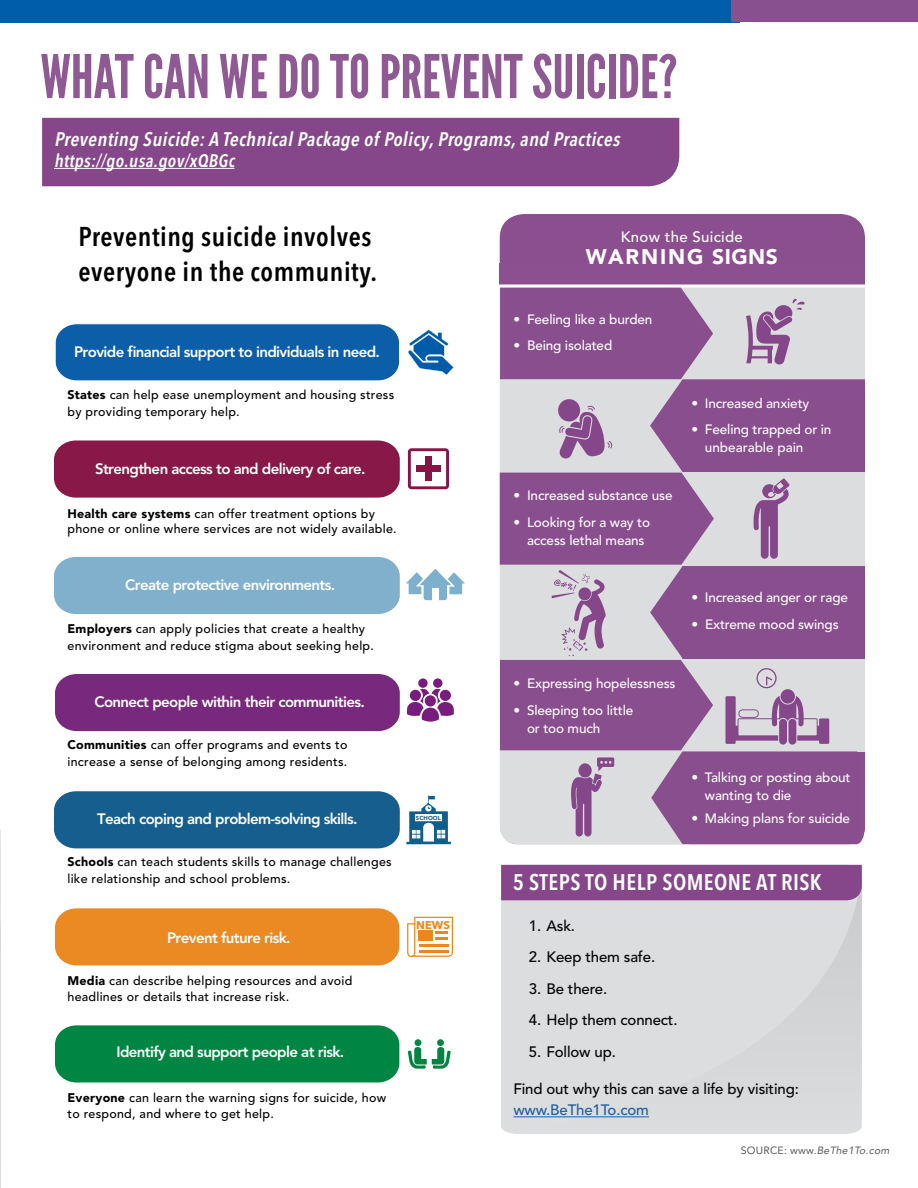
<style>
.page{position:relative;width:918px;height:1188px;background:#fff}
.page>*{position:absolute;margin:0;border:0;box-sizing:border-box;transform-origin:0 0}
.t1{font:60px "League Gothic";color:#8f5994}
.t2{font:600 condensed 27px/34.5px "Avenir Next LT Pro";letter-spacing:.02em;color:#000101}
.t3{font:600 condensed 22.5px "Avenir Next LT Pro";letter-spacing:.02em;color:#fff}
.t4{font:900 21px "Avenir LT Std";letter-spacing:.075em;color:#fff}
.t5{font:italic 600 condensed 19.5px "Avenir Next LT Pro";color:#fff}
.t6{font:italic 600 condensed 18px "Avenir Next LT Pro";color:#fff}
.t7{font:800 15px "Avenir LT Std";letter-spacing:-.04em;color:#fff}
.t8{font:500 15px "Avenir LT Std";letter-spacing:-.01em;color:#030203}
.t9{font:500 15px "Avenir LT Std";letter-spacing:-.01em;color:#215e9e}
.t10{font:500 15px "Avenir LT Std";letter-spacing:.02em;color:#fff}
.t11{font:500 13.5px/18px "Avenir LT Std";letter-spacing:-.01em;color:#fff}
.t12{font:500 12.45px/16.5px "Avenir LT Std";letter-spacing:.02em;color:#000}
.t13{font:700 11.25px "Avenir Next";color:#eb871c}
.t14{font:italic 10.5px "Avenir LT Std";color:#58595b}
.t15{font:900 5.85px "Avenir";letter-spacing:.015em;color:#0f5e8c}
.s1{font-weight:900}
.s2{font-style:normal}
</style>
<div class="page">
<div style="left:0;top:0;width:740px;height:22px;background:#005daa"></div>
<hr style="left:0;top:830px;width:1px;height:358px;background:#dcddde">
<div style="left:731px;top:0;width:187px;height:22px;background:#895090"></div>
<div style="left:42px;top:117px;width:638px;height:70px;background:#85478a"></div>
<hr style="left:54px;top:168px;width:180px;height:1px;background:#fff">
<svg style="left:408px;top:329px;width:46px;height:46px"></svg>
<svg style="left:55px;top:323px;width:345px;height:58px;background:#1a67ad"></svg>
<div style="left:54px;top:440px;width:346px;height:58px;background:#871847"></div>
<svg style="left:408px;top:448px;width:41px;height:41px"></svg>
<div style="left:55px;top:674px;width:345px;height:57px;background:#78297d"></div>
<svg style="left:418px;top:678px;width:10px;height:10px"></svg>
<div style="left:433px;top:678px;width:9px;height:10px;background:#781c7d;border-radius:50%"></div>
<svg style="left:407px;top:688px;width:47px;height:34px"></svg>
<div style="left:54px;top:791px;width:346px;height:57px;background:#165e8d"></div>
<div style="left:409px;top:811px;width:39px;height:32px;background:#0f5e8c"></div>
<hr style="left:406px;top:842px;width:45px;height:2px;background:#0f5e8c">
<svg style="left:412px;top:821px;width:33px;height:21px"></svg>
<div style="left:415px;top:814px;width:27px;height:7px;background:#fcfcfc"></div>
<svg style="left:421px;top:795px;width:15px;height:17px"></svg>
<div style="left:55px;top:908px;width:344px;height:57px;background:#eb8923"></div>
<svg style="left:407px;top:917px;width:46px;height:40px"></svg>
<hr style="left:419px;top:944px;width:29px;height:3px;background:#eb871c">
<hr style="left:419px;top:951px;width:29px;height:2px;background:#eb871c">
<div style="left:501px;top:900px;width:361px;height:234px;background:#dcddde"></div>
<hr style="left:513px;top:1116px;width:136px;height:1px;background:#215e9e">
<div style="left:55px;top:1025px;width:344px;height:58px;background:#008542"></div>
<div style="left:415px;top:1039px;width:6px;height:7px;background:#008540;border-radius:50%"></div>
<div style="left:437px;top:1039px;width:7px;height:7px;background:#008540;border-radius:50%"></div>
<svg style="left:408px;top:1046px;width:43px;height:23px"></svg>
<div style="left:500px;top:214px;width:365px;height:49px;background:#8b4f8f"></div>
<div style="left:500px;top:263px;width:365px;height:23px;background:#8c4f8f"></div>
<hr style="left:499px;top:284px;width:367px;height:3px;background:#fff">
<div style="left:54px;top:557px;width:346px;height:57px;background:#80b0cc"></div>
<div style="left:424px;top:583px;width:23px;height:17px;background:#7db0cc;border-radius:3px"></div>
<div style="left:432px;top:588px;width:7px;height:13px;background:#fff"></div>
<svg style="left:406px;top:569px;width:59px;height:25px"></svg>
<svg style="left:500px;top:288px;width:365px;height:556px;background:#ab88ae"></svg>
<div style="left:501px;top:865px;width:361px;height:35px;background:#85478a"></div>
<h1 class="t1" style="left:40px;top:41px;width:638px">WHAT CAN WE DO TO PREVENT SUICIDE?</h1>
<h3 class="t5" style="left:54px;top:127px;width:571px">Preventing Suicide:A TechnicalPackage of Policy,Programs,and Practices</h3>
<h3 class="t6" style="left:54px;top:149px;width:185px">https://go.usa.gov/xQBGc</h3>
<h2 class="t2" style="left:79px;top:219px;width:300px">Preventing suicide involves everyone in the community.</h2>
<p class="t7" style="left:74px;top:343px;width:308px">Provide financial support to individuals in need.</p>
<p class="t12" style="left:68px;top:387px;width:328px"><span class="s1">States</span> can help ease unemployment and housing stress by providing temporary help.</p>
<p class="t7" style="left:95px;top:460px;width:272px">Strengthen access to and delivery of care.</p>
<p class="t12" style="left:68px;top:506px;width:331px;line-height:15px"><span class="s1">Health care systems</span> can offer treatment options by phone or online where services are not widely available.</p>
<p class="t7" style="left:125px;top:576px;width:212px">Create protective environments.</p>
<p class="t12" style="left:68px;top:621px;width:308px"><span class="s1">Employers</span> can apply policies that create a healthy environment and reduce stigma about seeking help.</p>
<p class="t7" style="left:94px;top:693px;width:272px">Connect people within their communities.</p>
<p class="t12" style="left:68px;top:737px;width:281px"><span class="s1">Communities</span> can offer programs and events to increase a sense of belonging among residents.</p>
<p class="t7" style="left:97px;top:810px;width:262px">Teach coping and problem-solving skills.</p>
<p class="t12" style="left:68px;top:854px;width:326px"><span class="s1">Schools</span> can teach students skills to manage challenges like relationship and school problems.</p>
<p class="t7" style="left:167px;top:929px;width:125px">Prevent future risk.</p>
<p class="t12" style="left:68px;top:972px;width:286px"><span class="s1">Media</span> can describe helping resources and avoid headlines or details that increase risk.</p>
<p class="t7" style="left:116px;top:1043px;width:229px">Identify and support people at risk.</p>
<p class="t12" style="left:68px;top:1090px;width:320px"><span class="s1">Everyone</span> can learn the warning signs for suicide, how to respond, and where to get help.</p>
<p class="t15" style="left:416px;top:813px;width:27px">SCHOOL</p>
<p class="t13" style="left:416px;top:915px;width:35px">NEWS</p>
<p class="t10" style="left:621px;top:228px;width:124px">Know the Suicide</p>
<h3 class="t4" style="left:586px;top:244px;width:194px">WARNING SIGNS</h3>
<p class="t11" style="left:514px;top:311px;width:140px">• Feeling like a burden</p>
<p class="t11" style="left:514px;top:336px;width:100px">• Being isolated</p>
<p class="t11" style="left:514px;top:487px;width:161px">• Increased substance use</p>
<p class="t11" style="left:514px;top:514px;width:138px;text-align:center">• Looking for a way to access lethal means</p>
<p class="t11" style="left:691px;top:395px;width:119px">• Increased anxiety</p>
<p class="t11" style="left:705px;top:420px;width:128px;text-indent:-14px">• Feeling trapped or in unbearable pain</p>
<p class="t11" style="left:691px;top:589px;width:158px">• Increased anger or rage</p>
<p class="t11" style="left:692px;top:616px;width:149px">• Extreme mood swings</p>
<p class="t11" style="left:514px;top:674px;width:164px">• Expressing hopelessness</p>
<p class="t11" style="left:527px;top:701px;width:108px;text-indent:-14px">• Sleeping too little or too much</p>
<p class="t11" style="left:705px;top:769px;width:147px;text-indent:-14px">• Talking or posting about wanting to die</p>
<p class="t11" style="left:691px;top:809px;width:160px">• Making plans for suicide</p>
<h3 class="t3" style="left:513px;top:869px;width:311px">5 STEPS TO HELP SOMEONE AT RISK</h3>
<p class="t8" style="left:529px;top:917px;width:48px">1. Ask.</p>
<p class="t8" style="left:529px;top:948px;width:128px">2. Keep them safe.</p>
<p class="t8" style="left:529px;top:980px;width:80px">3. Be there.</p>
<p class="t8" style="left:529px;top:1011px;width:150px">4. Help them connect.</p>
<p class="t8" style="left:529px;top:1043px;width:89px">5. Follow up.</p>
<p class="t8" style="left:513px;top:1080px;width:287px">Find out why this can save a life by visiting:</p>
<p class="t9" style="left:513px;top:1101px;width:137px">www.BeThe1To.com</p>
<p class="t14" style="left:741px;top:1145px;width:152px"><span class="s2">S O U R C E : www.</span> BeThe1To.com</p>
</div>
